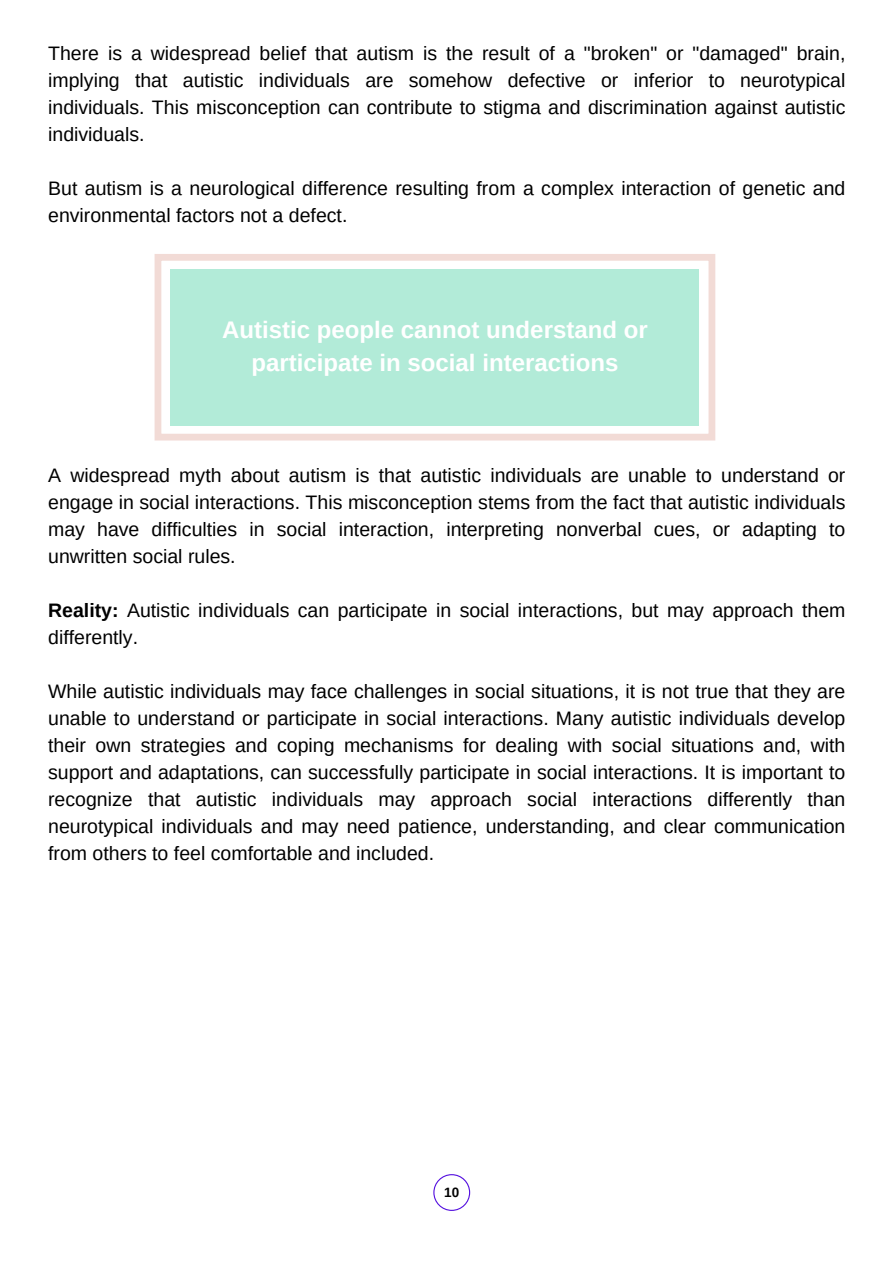
<style>
.page{position:relative;width:894px;height:1264px;background:#fff}
.page>*{position:absolute;margin:0;border:0;box-sizing:border-box;transform-origin:0 0}
.t1{font:700 24px/32.7px "Arimo";color:#fff;text-align:center}
.t2{font:19.5px/27px "Arimo";color:#000;text-align:justify}
.t3{font:700 13.5px "Arimo";color:#000}
.s1{font-weight:700}
</style>
<div class="page">
<div style="left:170px;top:269px;width:528px;height:156px;background:#b2ebd8"></div>
<div style="left:154px;top:254px;width:561px;height:186px;border:7px solid #f2dbd6"></div>
<svg style="left:433px;top:1174px;width:37px;height:36px"></svg>
<p class="t2" style="left:48px;top:40px;width:798px">There is a widespread belief that autism is the result of a "broken" or "damaged" brain, implying that autistic individuals are somehow defective or inferior to neurotypical individuals. This misconception can contribute to stigma and discrimination against autistic individuals.</p>
<p class="t2" style="left:48px;top:175px;width:798px">But autism is a neurological difference resulting from a complex interaction of genetic and environmental factors not a defect.</p>
<p class="t1" style="left:222px;top:313px;width:427px">Autistic people cannot understand or participate in social interactions</p>
<h1 class="t2" style="left:48px;top:461px;width:798px">A widespread myth about autism is that autistic individuals are unable to understand or engage in social interactions. This misconception stems from the fact that autistic individuals may have difficulties in social interaction, interpreting nonverbal cues, or adapting to unwritten social rules.</h1>
<p class="t2" style="left:48px;top:596px;width:798px"><span class="s1">Reality:</span> Autistic individuals can participate in social interactions, but may approach them differently.</p>
<p class="t2" style="left:48px;top:677px;width:798px">While autistic individuals may face challenges in social situations, it is not true that they are unable to understand or participate in social interactions. Many autistic individuals develop their own strategies and coping mechanisms for dealing with social situations and, with support and adaptations, can successfully participate in social interactions. It is important to recognize that autistic individuals may approach social interactions differently than neurotypical individuals and may need patience, understanding, and clear communication from others to feel comfortable and included.</p>
<p class="t3" style="left:444px;top:1184px;width:17px">10</p>
</div>
